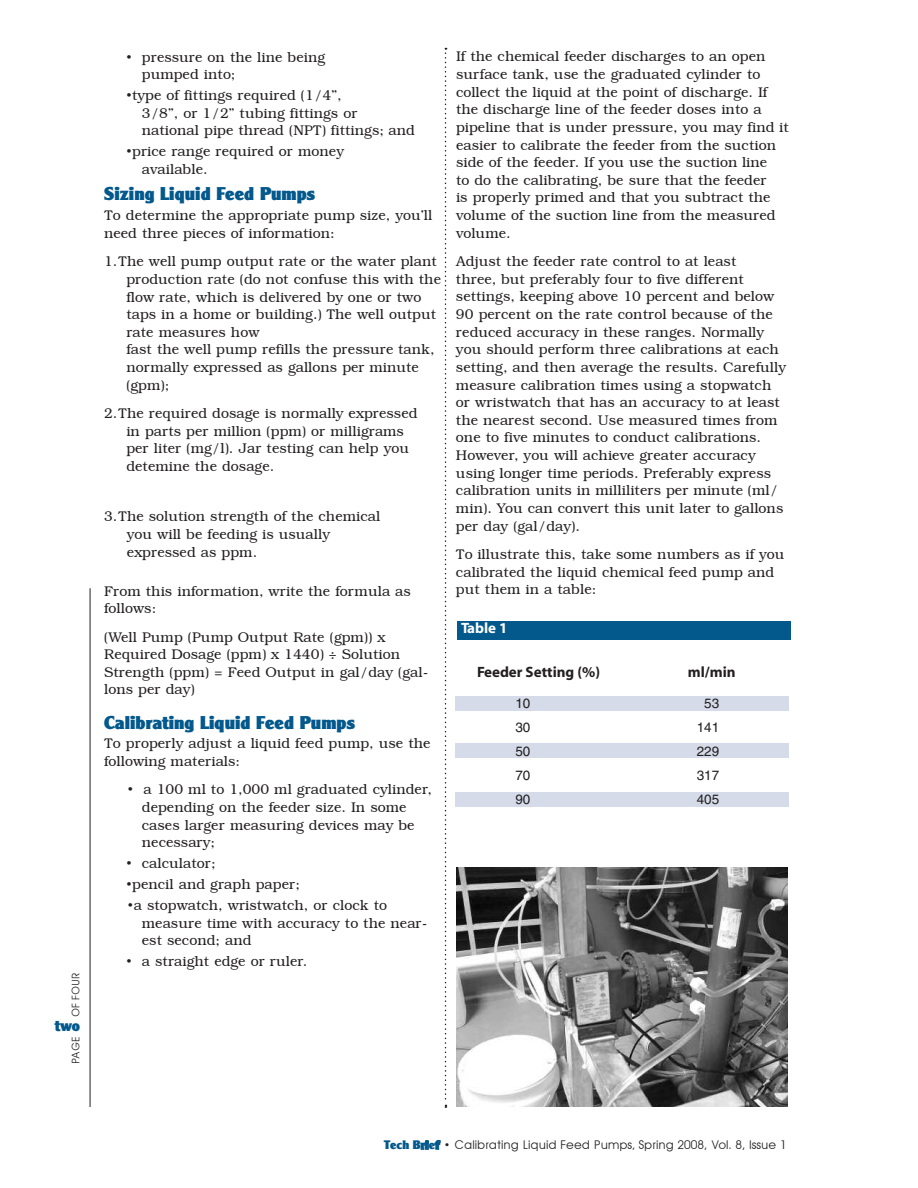
<style>
.page{position:relative;width:918px;height:1188px;background:#fff}
.page>*{position:absolute;margin:0;border:0;box-sizing:border-box;transform-origin:0 0}
.ParaStyle04-Leading{font:18px "Hemmert";color:#03588c}
.ParaStyle08-Leading{font:18px "Hemmert";color:#03588c}
.ParaStyle10-Leading{font:700 15px "Myriad";color:#231f20}
.ParaStyle01-Leading{font:700 15px "Myriad";color:#fff}
.ParaStyle01-Leading-2{font:15px "Hemmert";color:#03588c}
.ParaStyle03-Leading{font:300 14.25px/17.7px "Bookman";color:#231f20}
.ParaStyle06-Leading{font:300 14.25px "Bookman";color:#231f20}
.ParaStyle09-Leading{font:300 14.25px "Bookman";color:#231f20}
.ParaStyle01-Leading-3{font:300 14.25px "Bookman";color:#231f20}
.ParaStyle12-Leading{font:13.5px "Helvetica";color:#231f20}
.ParaStyle11-Leading{font:13.5px "Helvetica";color:#231f20}
.ParaStyle01-Leading-4{font:12px "Avant Garde";color:#231f20}
.ParaStyle07-Leading{font:10.5px "Avant Garde";letter-spacing:-.01em;color:#231f20}
.s1{font-family:"Hemmert";color:#03588c}
</style>
<div class="page">
<hr style="left:90px;top:588px;width:1px;height:519px;background:#231f20">
<svg style="left:445px;top:48px;width:2px;height:1060px"></svg>
<svg style="left:421px;top:1140px;width:8px;height:10px"></svg>
<svg style="left:435px;top:1140px;width:6px;height:10px"></svg>
<div style="left:457px;top:621px;width:334px;height:18px;background:#03588c"></div>
<div style="left:455px;top:696px;width:334px;height:15px;background:#d5dbe8"></div>
<div style="left:455px;top:743px;width:334px;height:15px;background:#d5dbe8"></div>
<div style="left:455px;top:792px;width:334px;height:15px;background:#d5dbe8"></div>
<img style="left:456px;top:868px;width:332px;height:239px">
<p class="ParaStyle07-Leading" style="left:69px;top:1017px;width:45px;rotate:-90deg">OF FOUR</p>
<p class="ParaStyle01-Leading-2" style="left:55px;top:1019px;width:27px">two</p>
<p class="ParaStyle07-Leading" style="left:69px;top:1064px;width:29px;rotate:-90deg">PAGE</p>
<p class="ParaStyle01-Leading-3" style="left:126px;top:48px;width:201px">• pressure on the line being</p>
<p class="ParaStyle03-Leading" style="left:142px;top:66px;width:95px">pumped into;</p>
<p class="ParaStyle06-Leading" style="left:126px;top:87px;width:218px">•type of fittings required (1/4”,</p>
<p class="ParaStyle03-Leading" style="left:142px;top:104px;width:217px">3/8”, or 1/2” tubing fittings or</p>
<p class="ParaStyle03-Leading" style="left:142px;top:122px;width:275px">national pipe thread (NPT) fittings; and</p>
<p class="ParaStyle06-Leading" style="left:126px;top:143px;width:220px">•price range required or money</p>
<p class="ParaStyle03-Leading" style="left:142px;top:160px;width:67px">available.</p>
<p class="ParaStyle08-Leading" style="left:104px;top:186px;width:213px">Sizing Liquid Feed Pumps</p>
<p class="ParaStyle03-Leading" style="left:104px;top:207px;width:330px">To determine the appropriate pump size, you’ll need three pieces of information:</p>
<p class="ParaStyle03-Leading" style="left:126px;top:253px;width:316px;text-indent:-22px">1.The well pump output rate or the water plant production rate (do not confuse this with the flow rate, which is delivered by one or two taps in a home or building.) The well output rate measures how</p>
<p class="ParaStyle03-Leading" style="left:126px;top:341px;width:310px">fast the well pump refills the pressure tank, normally expressed as gallons per minute (gpm);</p>
<p class="ParaStyle03-Leading" style="left:126px;top:404px;width:293px;text-indent:-22px">2.The required dosage is normally expressed in parts per million (ppm) or milligrams per liter (mg/l). Jar testing can help you detemine the dosage.</p>
<p class="ParaStyle09-Leading" style="left:104px;top:507px;width:278px">3.The solution strength of the chemical</p>
<p class="ParaStyle03-Leading" style="left:127px;top:525px;width:205px">you will be feeding is usually</p>
<p class="ParaStyle03-Leading" style="left:127px;top:543px;width:132px">expressed as ppm.</p>
<p class="ParaStyle03-Leading" style="left:104px;top:582px;width:308px">From this information, write the formula as follows:</p>
<p class="ParaStyle03-Leading" style="left:104px;top:628px;width:326px">(Well Pump (Pump Output Rate (gpm)) x Required Dosage (ppm) x 1440) ÷ Solution Strength (ppm) = Feed Output in gal/day (gal&shy;lons per day)</p>
<p class="ParaStyle04-Leading" style="left:104px;top:714px;width:253px">Calibrating Liquid Feed Pumps</p>
<p class="ParaStyle03-Leading" style="left:104px;top:735px;width:328px">To properly adjust a liquid feed pump, use the following materials:</p>
<p class="ParaStyle03-Leading" style="left:142px;top:781px;width:292px;text-indent:-15px">• a 100 ml to 1,000 ml graduated cylinder, depending on the feeder size. In some cases larger measuring devices may be necessary;</p>
<p class="ParaStyle06-Leading" style="left:126px;top:855px;width:92px">• calculator;</p>
<p class="ParaStyle06-Leading" style="left:126px;top:876px;width:176px">•pencil and graph paper;</p>
<p class="ParaStyle03-Leading" style="left:142px;top:896px;width:287px;text-indent:-15px">•a stopwatch, wristwatch, or clock to measure time with accuracy to the near&shy;est second; and</p>
<p class="ParaStyle06-Leading" style="left:126px;top:953px;width:183px">• a straight edge or ruler.</p>
<p class="ParaStyle03-Leading" style="left:456px;top:48px;width:334px">If the chemical feeder discharges to an open surface tank, use the graduated cylinder to collect the liquid at the point of discharge. If the discharge line of the feeder doses into a pipeline that is under pressure, you may find it easier to calibrate the feeder from the suction side of the feeder. If you use the suction line<br>to do the calibrating, be sure that the feeder<br>is properly primed and that you subtract the volume of the suction line from the measured volume.</p>
<p class="ParaStyle03-Leading" style="left:456px;top:252px;width:332px">Adjust the feeder rate control to at least<br>three, but preferably four to five different settings, keeping above 10 percent and below 90 percent on the rate control because of the reduced accuracy in these ranges. Normally you should perform three calibrations at each setting, and then average the results. Carefully measure calibration times using a stopwatch or wristwatch that has an accuracy to at least the nearest second. Use measured times from one to five minutes to conduct calibrations.<br>However, you will achieve greater accuracy using longer time periods. Preferably express calibration units in milliliters per minute (ml/ min). You can convert this unit later to gallons per day (gal/day).</p>
<p class="ParaStyle03-Leading" style="left:456px;top:545px;width:330px">To illustrate this, take some numbers as if you calibrated the liquid chemical feed pump and put them in a table:</p>
<p class="ParaStyle01-Leading" style="left:461px;top:620px;width:48px">Table 1</p>
<p class="ParaStyle10-Leading" style="left:477px;top:664px;width:125px">Feeder Setting (%)</p>
<p class="ParaStyle10-Leading" style="left:688px;top:664px;width:49px">ml/min</p>
<p class="ParaStyle11-Leading" style="left:515px;top:695px;width:17px">10</p>
<p class="ParaStyle11-Leading" style="left:704px;top:695px;width:17px">53</p>
<p class="ParaStyle12-Leading" style="left:515px;top:719px;width:17px">30</p>
<p class="ParaStyle12-Leading" style="left:697px;top:719px;width:24px">141</p>
<p class="ParaStyle12-Leading" style="left:515px;top:743px;width:17px">50</p>
<p class="ParaStyle12-Leading" style="left:697px;top:743px;width:24px">229</p>
<p class="ParaStyle12-Leading" style="left:515px;top:767px;width:17px">70</p>
<p class="ParaStyle12-Leading" style="left:697px;top:767px;width:24px">317</p>
<p class="ParaStyle12-Leading" style="left:515px;top:791px;width:17px">90</p>
<p class="ParaStyle12-Leading" style="left:697px;top:791px;width:24px">405</p>
<p class="ParaStyle01-Leading-4" style="left:384px;top:1138px;width:404px"><span class="s1">Tech Brief</span> • Calibrating Liquid Feed Pumps, Spring 2008, Vol. 8, Issue 1</p>
</div>
